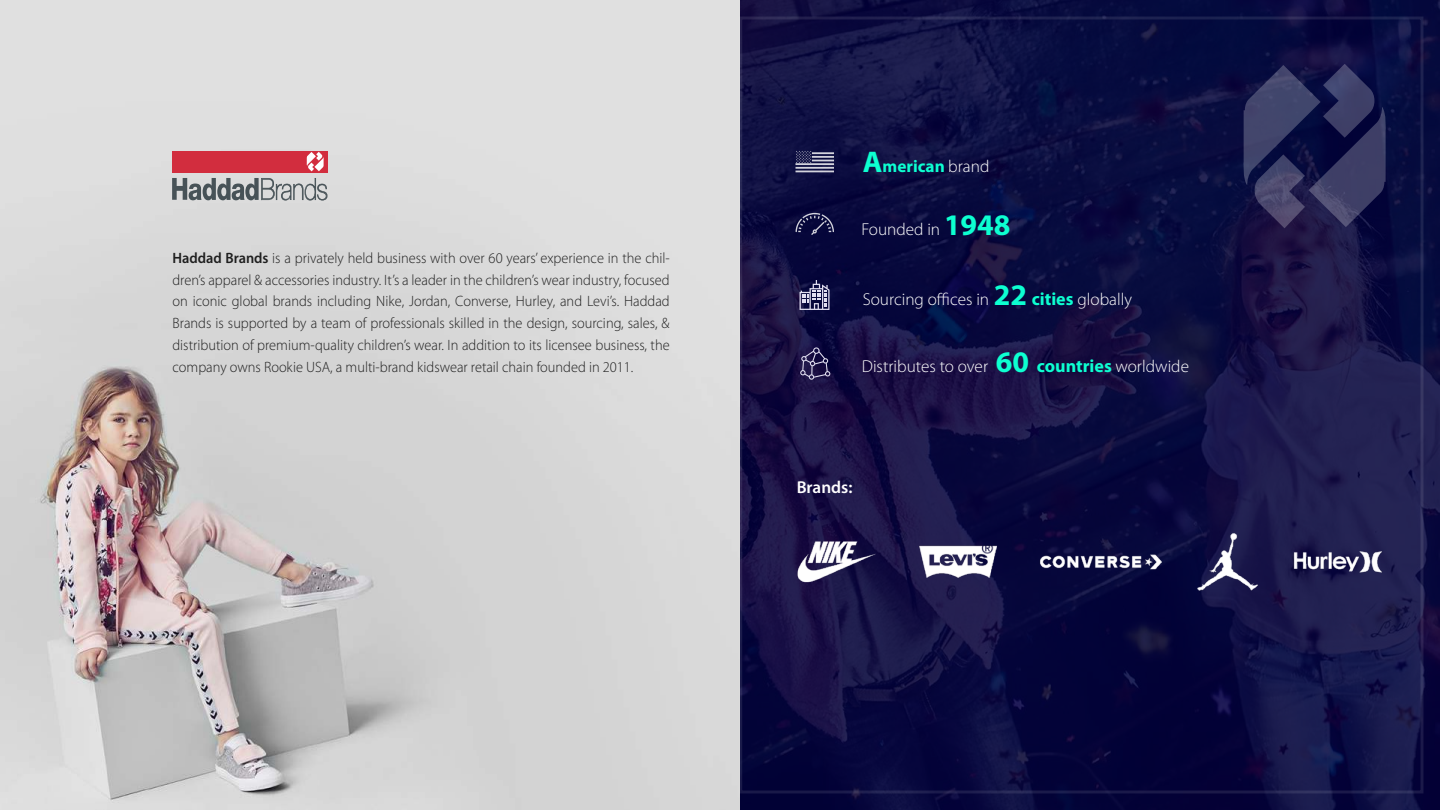
<style>
.page{position:relative;width:1440px;height:810px;background:#fff}
.page>*{position:absolute;margin:0;border:0;box-sizing:border-box;transform-origin:0 0}
.t1{font:300 17.25px "Myriad Pro";color:#fff}
.t2{font:700 17.25px "Myriad Pro";color:#0dffd1}
.t3{font:600 17.25px "Myriad Pro";color:#fff}
.t4{font:300 15px/21.8px "Myriad Pro";color:#1f1f1f;text-align:justify;scale:.96 1}
.s1{font-weight:600}
.s2{font-size:30px}
.s3{font-weight:300;color:#fff}
.s4{font-weight:700;font-size:30px;color:#0dffd1}
.s5{font-weight:700;font-size:18px;color:#0dffd1}
</style>
<div class="page">
<img style="left:0;top:0;width:741px;height:810px">
<svg style="left:741px;top:0;width:699px;height:810px;background:#0f0f42"></svg>
<div style="left:172px;top:151px;width:155px;height:21px;background:#d22d3e"></div>
<svg style="left:307px;top:152px;width:17px;height:19px"></svg>
<svg style="left:172px;top:178px;width:155px;height:22px;background:#9a9fa1"></svg>
<svg style="left:796px;top:151px;width:38px;height:21px"></svg>
<svg style="left:800px;top:280px;width:30px;height:30px"></svg>
<svg style="left:796px;top:213px;width:38px;height:22px"></svg>
<svg style="left:800px;top:347px;width:30px;height:33px"></svg>
<svg style="left:1242px;top:64px;width:145px;height:164px;background:#292b57"></svg>
<img style="left:797px;top:516px;width:588px;height:87px">
<p class="t4" style="left:172px;top:248px;width:519px"><span class="s1">Haddad Brands</span> is a privately held business with over 60 years’ experience in the chil&shy;dren’s apparel &amp; accessories industry. It’s a leader in the children’s wear industry, focused on iconic global brands including Nike, Jordan, Converse, Hurley, and Levi’s. Haddad Brands is supported by a team of professionals skilled in the design, sourcing, sales, &amp; distribution of premium-quality children’s wear. In addition to its licensee business, the company owns Rookie USA, a multi-brand kidswear retail chain founded in 2011.</p>
<p class="t2" style="left:863px;top:160px;width:128px"><span class="s2">A</span>merican <span class="s3">brand</span></p>
<p class="t1" style="left:862px;top:222px;width:151px">Founded in <span class="s4">1948</span></p>
<p class="t1" style="left:863px;top:292px;width:271px">Sourcing offices in <span class="s4">22</span> <span class="s5">cities</span> globally</p>
<p class="t1" style="left:862px;top:360px;width:329px">Distributes to over <span class="s4">60</span> <span class="s5">countries</span> worldwide</p>
<p class="t3" style="left:797px;top:481px;width:57px">Brands:</p>
</div>
